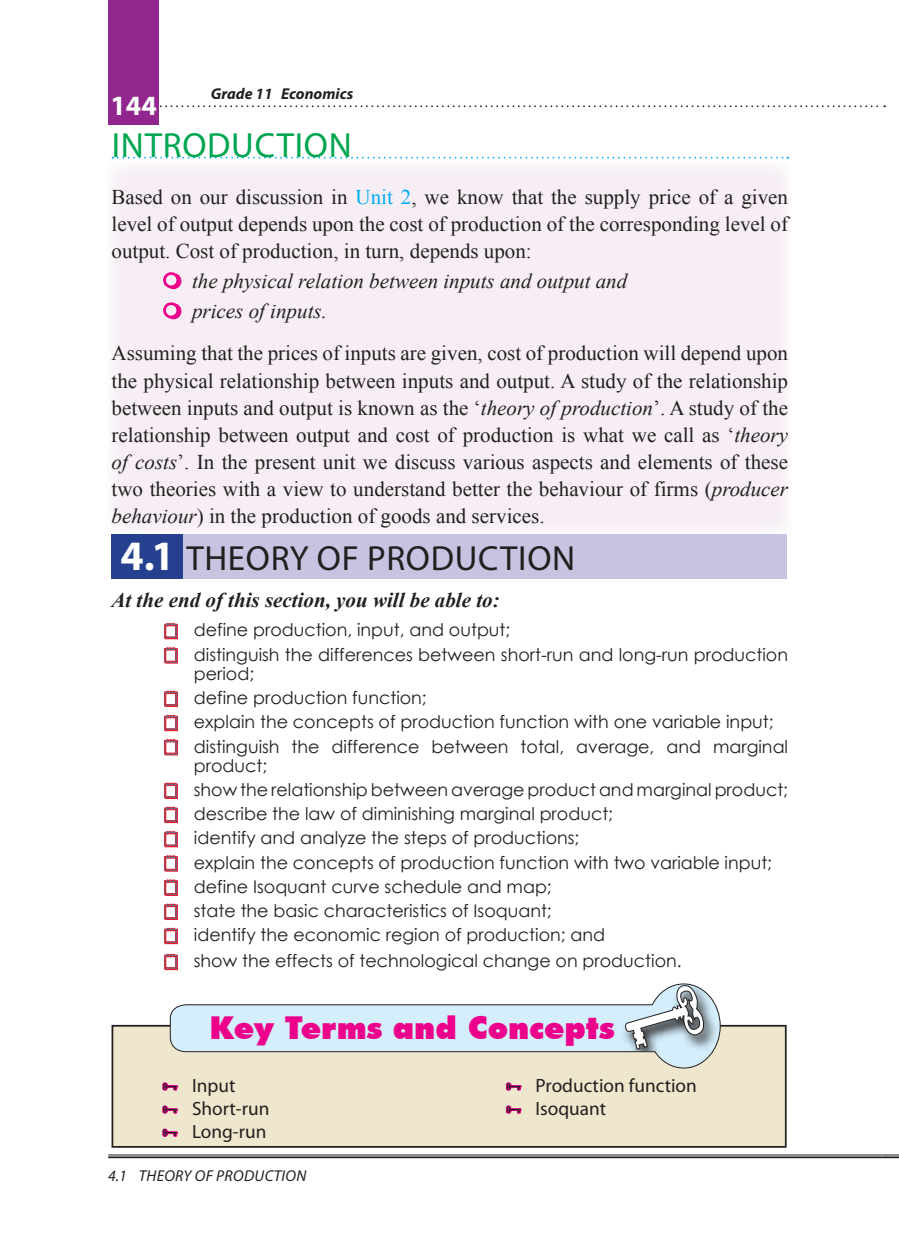
<style>
.page{position:relative;width:899px;height:1254px;background:#fff}
.page>*{position:absolute;margin:0;border:0;box-sizing:border-box;transform-origin:0 0}
.t1{font:35px "Myriad Pro";letter-spacing:.02em;color:#221f1f}
.t2{font:35px "Myriad Pro";letter-spacing:.02em;color:#00a550}
.t3{font:900 31.5px "Futura BT";color:#ec008b}
.t4{font:700 28px "Myriad Pro";color:#fff}
.t5{font:21px/27.1px "Times New Roman";color:#221f1f;text-align:justify}
.t6{font:italic 21px/30.1px "Times New Roman";color:#221f1f}
.t7{font:italic 700 21px "Times New Roman";color:#221f1f}
.t8{font:19.25px/23.1px "Myriad Pro";color:#221f1f}
.t9{font:17.5px/24.2px "Century Gothic";color:#221f1f}
.t10{font:italic 15.75px "Myriad Pro";letter-spacing:.02em;color:#221f1f}
.t11{font:italic 700 15.75px "Myriad Pro";color:#221f1f}
.s1{color:#00adef}
.s2{font-style:italic}
.s3{font-weight:700;font-size:42px;color:#fff}
</style>
<div class="page">
<div style="left:107px;top:161px;width:684px;height:374px;background:#f7eef5"></div>
<div style="left:112px;top:1026px;width:673px;height:121px;background:#eee7ce"></div>
<div style="left:111px;top:1025px;width:675px;height:122px;border:2px solid #221f1f"></div>
<svg style="left:169px;top:983px;width:552px;height:86px"></svg>
<svg style="left:159px;top:105px;width:726px;height:2px"></svg>
<div style="left:108px;top:0;width:51px;height:124px;background:#91268f"></div>
<hr style="left:108px;top:1156px;width:778px;height:2px;background:#221f1f">
<hr style="left:108px;top:1154px;width:778px;height:1px;background:#221f1f">
<svg style="left:885px;top:1154px;width:13px;height:4px"></svg>
<svg style="left:112px;top:157px;width:676px;height:2px"></svg>
<div style="left:111px;top:534px;width:72px;height:45px;background:#24408e"></div>
<div style="left:183px;top:534px;width:603px;height:45px;background:#c7c4e2"></div>
<svg style="left:163px;top:272px;width:19px;height:18px"></svg>
<svg style="left:163px;top:302px;width:19px;height:18px"></svg>
<svg style="left:164px;top:622px;width:14px;height:18px"></svg>
<svg style="left:164px;top:647px;width:14px;height:17px"></svg>
<svg style="left:164px;top:690px;width:14px;height:17px"></svg>
<svg style="left:164px;top:714px;width:14px;height:18px"></svg>
<svg style="left:164px;top:739px;width:14px;height:17px"></svg>
<svg style="left:164px;top:782px;width:14px;height:17px"></svg>
<svg style="left:164px;top:806px;width:14px;height:18px"></svg>
<svg style="left:164px;top:831px;width:14px;height:17px"></svg>
<svg style="left:164px;top:855px;width:14px;height:17px"></svg>
<svg style="left:164px;top:879px;width:14px;height:17px"></svg>
<svg style="left:164px;top:903px;width:14px;height:17px"></svg>
<svg style="left:164px;top:927px;width:14px;height:18px"></svg>
<svg style="left:164px;top:953px;width:14px;height:18px"></svg>
<svg style="left:162px;top:1082px;width:17px;height:9px"></svg>
<svg style="left:162px;top:1105px;width:17px;height:9px"></svg>
<svg style="left:162px;top:1128px;width:17px;height:9px"></svg>
<svg style="left:505px;top:1082px;width:17px;height:9px"></svg>
<svg style="left:505px;top:1105px;width:17px;height:9px"></svg>
<h3 class="t4" style="left:110px;top:94px;width:48px">144</h3>
<p class="t11" style="left:211px;top:84px;width:144px">Grade 11 Economics</p>
<h1 class="t2" style="left:112px;top:132px;width:241px">INTRODUCTION</h1>
<p class="t5" style="left:111px;top:185px;width:678px">Based on our discussion in <span class="s1">Unit 2</span>, we know that the supply price of a given level of output depends upon the cost of production of the corresponding level of output. Cost of production, in turn, depends upon:</p>
<p class="t6" style="left:192px;top:268px;width:436px">the physical relation between inputs and output and prices of inputs.</p>
<p class="t5" style="left:111px;top:342px;width:678px">Assuming that the prices of inputs are given, cost of production will depend upon the physical relationship between inputs and output. A study of the relationship between inputs and output is known as the ‘<span class="s2">theory of production</span>’. A study of the relationship between output and cost of production is what we call as ‘<span class="s2">theory of costs</span>’. In the present unit we discuss various aspects and elements of these two theories with a view to understand better the behaviour of firms (<span class="s2">producer behaviour</span>) in the production of goods and services.</p>
<h1 class="t1" style="left:121px;top:544px;width:456px"><span class="s3">4.1</span> THEORY OF PRODUCTION</h1>
<p class="t7" style="left:111px;top:593px;width:389px">At the end of this section, you will be able to:</p>
<p class="t9" style="left:194px;top:619px;width:595px">define production, input, and output;<br>distinguish the differences between short-run and long-run production</p>
<p class="t9" style="left:194px;top:663px;width:595px">period;<br>define production function;<br>explain the concepts of production function with one variable input; distinguish the difference between total, average, and marginal</p>
<p class="t9" style="left:194px;top:755px;width:595px">product;<br>show the relationship between average product and marginal product; describe the law of diminishing marginal product;<br>identify and analyze the steps of productions;<br>explain the concepts of production function with two variable input; define Isoquant curve schedule and map;<br>state the basic characteristics of Isoquant;<br>identify the economic region of production; and</p>
<p class="t9" style="left:194px;top:950px;width:489px">show the effects of technological change on production.</p>
<h2 class="t3" style="left:210px;top:1014px;width:406px">Key Terms and Concepts</h2>
<p class="t8" style="left:192px;top:1075px;width:79px">Input<br>Short-run<br>Long-run</p>
<p class="t8" style="left:535px;top:1075px;width:163px">Production function<br>Isoquant</p>
<p class="t10" style="left:108px;top:1166px;width:199px">4.1 THEORY OF PRODUCTION</p>
</div>
